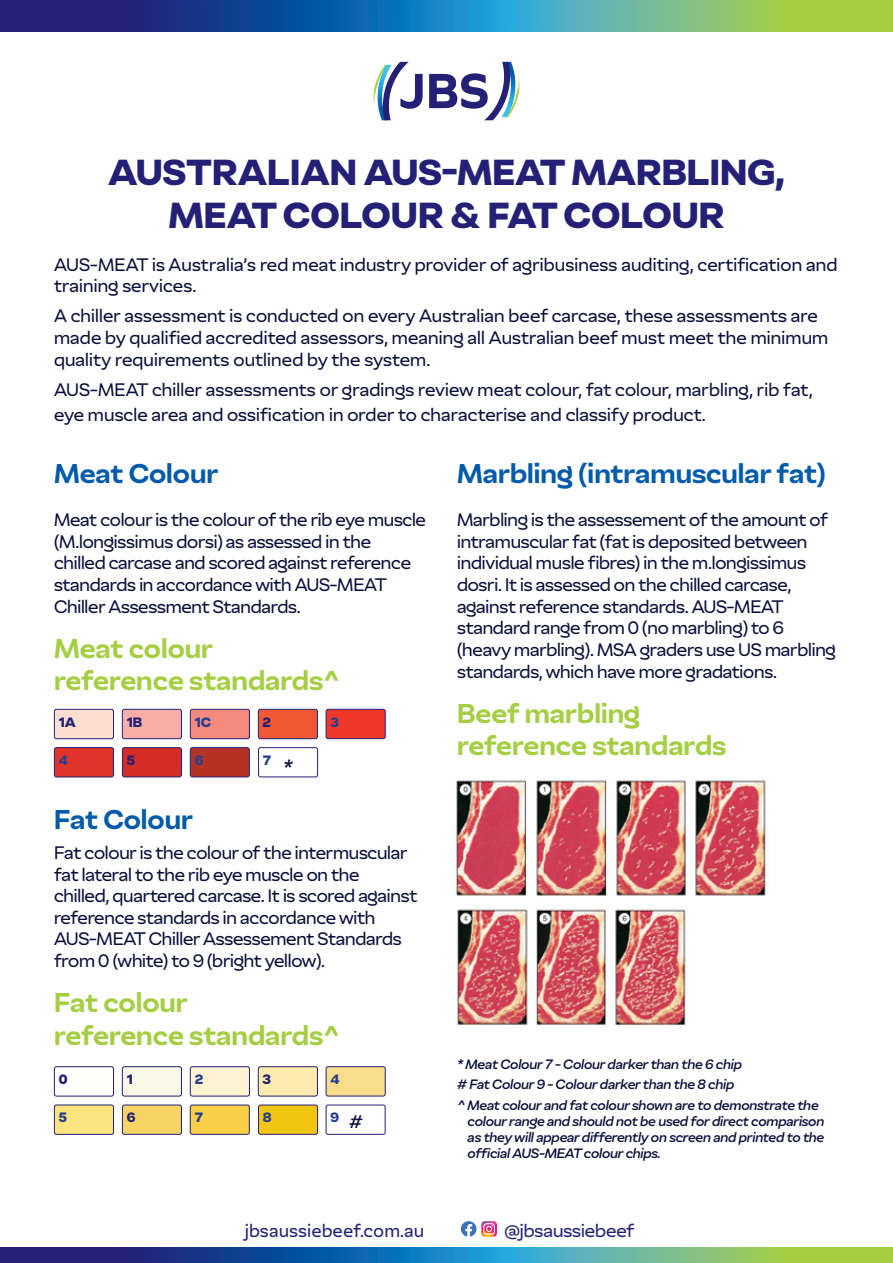
<style>
.page{position:relative;width:893px;height:1263px;background:#fff}
.page>*{position:absolute;margin:0;border:0;box-sizing:border-box;transform-origin:0 0}
.t1{font:700 36px/43.2px "JBS Display";color:#242076;text-align:center}
.t2{font:600 27px/32.4px "JBS Display";color:#a5ce43}
.t3{font:600 27px "JBS Display";color:#015aaa}
.t4{font:italic 500 21px "JBS Display";color:#0b0f3a}
.t5{font:18px/21.6px "JBS Display";letter-spacing:-.01em;color:#0b0f3a}
.t6{font:18px/21.6px "JBS Display";letter-spacing:.01em;color:#0b0f3a}
.t7{font:18px "JBS Text";color:#242076}
.t8{font:18px "JBS Display";color:#242076}
.t9{font:italic 500 18px "JBS Display";color:#0b0f3a}
.t10{font:italic 500 13.5px/16.2px "JBS Display";letter-spacing:-.01em;color:#0b0f3a}
.t11{font:700 13.5px "JBS Display";color:#253f8e}
.t12{font:700 13.5px "JBS Display";color:#242076}
</style>
<div class="page">
<svg style="left:0;top:0;width:893px;height:32px"></svg>
<svg style="left:0;top:1247px;width:893px;height:16px"></svg>
<svg style="left:461px;top:1221px;width:36px;height:16px"></svg>
<img style="left:516px;top:76px;width:4px;height:26px">
<img style="left:373px;top:80px;width:4px;height:27px">
<svg style="left:377px;top:62px;width:139px;height:58px"></svg>
<img style="left:456px;top:780px;width:310px;height:116px">
<img style="left:455px;top:908px;width:232px;height:118px">
<div style="left:54px;top:709px;width:60px;height:30px;background:#fadfd0;border-radius:2px"></div>
<div style="left:54px;top:709px;width:60px;height:30px;border:1px solid #242076;border-radius:2px"></div>
<div style="left:122px;top:709px;width:59px;height:30px;background:#f8aea6;border-radius:2px"></div>
<div style="left:122px;top:709px;width:60px;height:30px;border:1px solid #242076;border-radius:2px"></div>
<div style="left:190px;top:709px;width:59px;height:30px;background:#f4897e;border-radius:2px"></div>
<div style="left:190px;top:709px;width:60px;height:30px;border:1px solid #242076;border-radius:2px"></div>
<div style="left:258px;top:709px;width:59px;height:30px;background:#ee5833;border-radius:2px"></div>
<div style="left:258px;top:709px;width:60px;height:30px;border:1px solid #242076;border-radius:2px"></div>
<div style="left:326px;top:709px;width:59px;height:30px;background:#ef372a;border-radius:2px"></div>
<div style="left:326px;top:709px;width:60px;height:30px;border:1px solid #242076;border-radius:2px"></div>
<div style="left:54px;top:748px;width:60px;height:29px;background:#e0342a;border-radius:2px"></div>
<div style="left:54px;top:747px;width:60px;height:30px;border:1px solid #242076;border-radius:2px"></div>
<div style="left:122px;top:748px;width:59px;height:29px;background:#d52c27;border-radius:2px"></div>
<div style="left:122px;top:747px;width:60px;height:30px;border:1px solid #242076;border-radius:2px"></div>
<div style="left:190px;top:748px;width:59px;height:29px;background:#b53324;border-radius:2px"></div>
<div style="left:190px;top:747px;width:60px;height:30px;border:1px solid #242076;border-radius:2px"></div>
<div style="left:258px;top:747px;width:60px;height:30px;border:1px solid #242076;border-radius:2px"></div>
<div style="left:54px;top:1067px;width:60px;height:29px;background:#fffefa;border-radius:2px"></div>
<div style="left:54px;top:1066px;width:60px;height:30px;border:1px solid #242076;border-radius:2px"></div>
<div style="left:122px;top:1067px;width:59px;height:29px;background:#f9f8e6;border-radius:2px"></div>
<div style="left:122px;top:1066px;width:60px;height:30px;border:1px solid #242076;border-radius:2px"></div>
<div style="left:190px;top:1067px;width:59px;height:29px;background:#fef3d2;border-radius:2px"></div>
<div style="left:190px;top:1066px;width:60px;height:30px;border:1px solid #242076;border-radius:2px"></div>
<div style="left:258px;top:1067px;width:59px;height:29px;background:#fcebad;border-radius:2px"></div>
<div style="left:258px;top:1066px;width:60px;height:30px;border:1px solid #242076;border-radius:2px"></div>
<div style="left:326px;top:1067px;width:59px;height:29px;background:#f7dd8c;border-radius:2px"></div>
<div style="left:326px;top:1066px;width:60px;height:30px;border:1px solid #242076;border-radius:2px"></div>
<div style="left:54px;top:1105px;width:60px;height:29px;background:#fce47e;border-radius:2px"></div>
<div style="left:54px;top:1104px;width:60px;height:31px;border:1px solid #242076;border-radius:2px"></div>
<div style="left:122px;top:1105px;width:59px;height:29px;background:#f7d564;border-radius:2px"></div>
<div style="left:122px;top:1105px;width:60px;height:30px;border:1px solid #242076;border-radius:2px"></div>
<div style="left:190px;top:1105px;width:59px;height:29px;background:#fad047;border-radius:2px"></div>
<div style="left:190px;top:1105px;width:60px;height:30px;border:1px solid #242076;border-radius:2px"></div>
<div style="left:259px;top:1105px;width:59px;height:29px;background:#f1c613;border-radius:2px"></div>
<div style="left:258px;top:1105px;width:60px;height:30px;border:1px solid #242076;border-radius:2px"></div>
<div style="left:326px;top:1105px;width:59px;height:30px;border:1px solid #242076;border-radius:2px"></div>
<p class="t1" style="left:108px;top:150px;width:678px">AUSTRALIAN AUS-MEAT MARBLING,<br>MEAT COLOUR &amp; FAT COLOUR</p>
<p class="t6" style="left:54px;top:254px;width:785px">AUS-MEAT is Australia’s red meat industry provider of agribusiness auditing, certification and training services.</p>
<p class="t6" style="left:54px;top:305px;width:776px">A chiller assessment is conducted on every Australian beef carcase, these assessments are made by qualified accredited assessors, meaning all Australian beef must meet the minimum quality requirements outlined by the system.</p>
<p class="t6" style="left:54px;top:377px;width:760px;line-height:25.2px">AUS-MEAT chiller assessments or gradings review meat colour, fat colour, marbling, rib fat, eye muscle area and ossification in order to characterise and classify product.</p>
<p class="t3" style="left:54px;top:458px;width:166px">Meat Colour</p>
<p class="t5" style="left:54px;top:509px;width:373px">Meat colour is the colour of the rib eye muscle (M.longissimus dorsi) as assessed in the chilled carcase and scored against reference standards in accordance with AUS-MEAT Chiller Assessment Standards.</p>
<p class="t2" style="left:54px;top:632px;width:287px">Meat colour reference standards^</p>
<p class="t3" style="left:457px;top:458px;width:370px">Marbling (intramuscular fat)</p>
<p class="t5" style="left:457px;top:509px;width:380px">Marbling is the assessement of the amount of intramuscular fat (fat is deposited between individual musle fibres) in the m.longissimus dosri. It is assessed on the chilled carcase, against reference standards. AUS-MEAT standard range from 0 (no marbling) to 6 (heavy marbling). MSA graders use US marbling standards, which have more gradations.</p>
<p class="t2" style="left:457px;top:697px;width:271px">Beef marbling reference standards</p>
<p class="t11" style="left:195px;top:714px;width:18px">1C</p>
<p class="t12" style="left:127px;top:714px;width:17px">1B</p>
<p class="t11" style="left:331px;top:714px;width:10px">3</p>
<p class="t11" style="left:195px;top:752px;width:10px">6</p>
<p class="t12" style="left:59px;top:714px;width:19px">1A</p>
<p class="t12" style="left:263px;top:714px;width:10px">2</p>
<p class="t12" style="left:127px;top:752px;width:10px">5</p>
<p class="t11" style="left:59px;top:752px;width:11px">4</p>
<p class="t11" style="left:263px;top:752px;width:10px">7</p>
<p class="t4" style="left:283px;top:755px;width:11px">*</p>
<p class="t3" style="left:54px;top:803px;width:141px">Fat Colour</p>
<p class="t5" style="left:54px;top:842px;width:365px">Fat colour is the colour of the intermuscular fat lateral to the rib eye muscle on the chilled, quartered carcase. It is scored against reference standards in accordance with AUS-MEAT Chiller Assessement Standards from 0 (white) to 9 (bright yellow).</p>
<p class="t2" style="left:54px;top:986px;width:287px">Fat colour<br>reference standards^</p>
<p class="t12" style="left:59px;top:1071px;width:10px">0</p>
<p class="t12" style="left:263px;top:1071px;width:10px">3</p>
<p class="t12" style="left:127px;top:1109px;width:10px">6</p>
<p class="t11" style="left:195px;top:1071px;width:10px">2</p>
<p class="t12" style="left:127px;top:1071px;width:8px">1</p>
<p class="t11" style="left:331px;top:1071px;width:11px">4</p>
<p class="t11" style="left:195px;top:1109px;width:10px">7</p>
<p class="t11" style="left:59px;top:1109px;width:10px">5</p>
<p class="t11" style="left:263px;top:1109px;width:10px">8</p>
<p class="t11" style="left:331px;top:1109px;width:10px">9</p>
<p class="t9" style="left:349px;top:1110px;width:15px">#</p>
<p class="t10" style="left:457px;top:1056px;width:286px">* Meat Colour 7 - Colour darker than the 6 chip</p>
<p class="t10" style="left:457px;top:1076px;width:279px"># Fat Colour 9 - Colour darker than the 8 chip</p>
<p class="t10" style="left:468px;top:1097px;width:358px;text-indent:-11px">^ Meat colour and fat colour shown are to demonstrate the colour range and should not be used for direct comparison as they will appear differently on screen and printed to the official AUS-MEATcolour chips.</p>
<p class="t7" style="left:245px;top:1220px;width:181px">jbsaussiebeef.com.au</p>
<p class="t8" style="left:504px;top:1220px;width:132px">@jbsaussiebeef</p>
</div>
